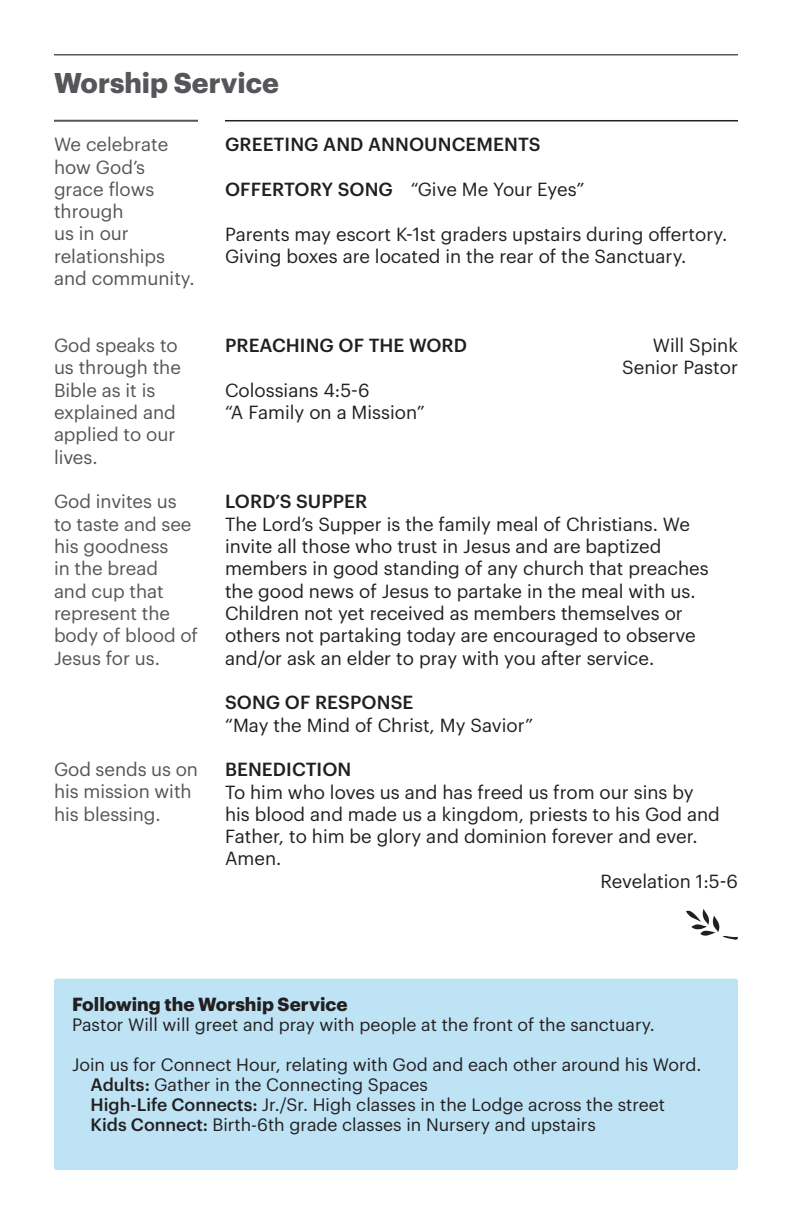
<style>
.page{position:relative;width:792px;height:1224px;background:#fff}
.page>*{position:absolute;margin:0;border:0;box-sizing:border-box;transform-origin:0 0}
.t1{font:52px "Southwood Collateral v 0.1";color:#231f20}
.t2{font:700 28px "Graphik";color:#555659}
.t3{font:18.6px/22.4px "Graphik";color:#231f20}
.t4{font:18.6px/22.4px "Graphik";letter-spacing:-.005em;color:#555659}
.t5{font:500 18.6px "Graphik";letter-spacing:.005em;color:#231f20}
.t6{font:700 18.6px "Graphik";color:#231f20}
.t7{font:17.6px "Graphik";color:#231f20}
.s1{font-weight:500}
</style>
<div class="page">
<hr style="left:54px;top:120px;width:144px;height:2px;background:#555659">
<hr style="left:225px;top:120px;width:513px;height:1px;background:#231f20">
<hr style="left:54px;top:54px;width:684px;height:2px;background:#555659">
<div style="left:54px;top:979px;width:684px;height:191px;background:#bee3f5;border-radius:3px"></div>
<p class="t2" style="left:54px;top:61px;width:226px">Worship Service</p>
<p class="t5" style="left:225px;top:130px;width:317px">GREETING AND ANNOUNCEMENTS</p>
<p class="t3" style="left:225px;top:176px;width:361px"><span class="s1">OFFERTORY SONG</span> “Give Me Your Eyes”</p>
<p class="t3" style="left:225px;top:221px;width:504px">Parents may escort K-1st graders upstairs during offertory.</p>
<p class="t3" style="left:225px;top:243px;width:463px">Giving boxes are located in the rear of the Sanctuary.</p>
<p class="t4" style="left:54px;top:132px;width:142px">We celebrate how God’s grace flows through<br>us in our relationships and community.</p>
<p class="t4" style="left:54px;top:333px;width:128px">God speaks to us through the<br>Bible as it is explained and applied to our lives.</p>
<p class="t4" style="left:54px;top:489px;width:146px">God invites us to taste and see his goodness<br>in the bread<br>and cup that represent the body of blood of<br>Jesus for us.</p>
<p class="t4" style="left:54px;top:757px;width:145px">God sends us on his mission with his blessing.</p>
<p class="t5" style="left:225px;top:331px;width:244px">PREACHING OF THE WORD</p>
<p class="t3" style="left:653px;top:333px;width:87px">Will Spink</p>
<p class="t3" style="left:622px;top:355px;width:117px">Senior Pastor</p>
<p class="t3" style="left:225px;top:377px;width:146px">Colossians 4:5-6</p>
<p class="t3" style="left:225px;top:400px;width:201px">“A Family on a Mission”</p>
<p class="t5" style="left:225px;top:487px;width:144px">LORD’S SUPPER</p>
<p class="t3" style="left:225px;top:511px;width:485px">The Lord’s Supper is the family meal of Christians. We invite all those who trust in Jesus and are baptized members in good standing of any church that preaches the good news of Jesus to partake in the meal with us.<br>Children not yet received as members themselves or others not partaking today are encouraged to observe and/or ask an elder to pray with you after service.</p>
<p class="t5" style="left:225px;top:688px;width:190px">SONG OF RESPONSE</p>
<p class="t3" style="left:225px;top:712px;width:310px">“May the Mind of Christ, My Savior”</p>
<p class="t5" style="left:225px;top:755px;width:128px">BENEDICTION</p>
<p class="t3" style="left:225px;top:779px;width:496px">To him who loves us and has freed us from our sins by his blood and made us a kingdom, priests to his God and Father, to him be glory and dominion forever and ever.<br>Amen.</p>
<p class="t3" style="left:600px;top:868px;width:139px">Revelation 1:5-6</p>
<p class="t1" style="left:686px;top:902px;width:53px">A</p>
<p class="t6" style="left:72px;top:990px;width:277px">Following the Worship Service</p>
<p class="t7" style="left:72px;top:1011px;width:584px">Pastor Will will greet and pray with people at the front of the sanctuary.</p>
<p class="t7" style="left:72px;top:1051px;width:631px">Join us for Connect Hour, relating with God and each other around his Word.</p>
<p class="t7" style="left:91px;top:1071px;width:339px"><span class="s1">Adults:</span> Gather in the Connecting Spaces</p>
<p class="t7" style="left:91px;top:1091px;width:576px"><span class="s1">High-Life Connects:</span> Jr./Sr. High classes in the Lodge across the street</p>
<p class="t7" style="left:91px;top:1111px;width:507px"><span class="s1">Kids Connect:</span> Birth-6th grade classes in Nursery and upstairs</p>
</div>
